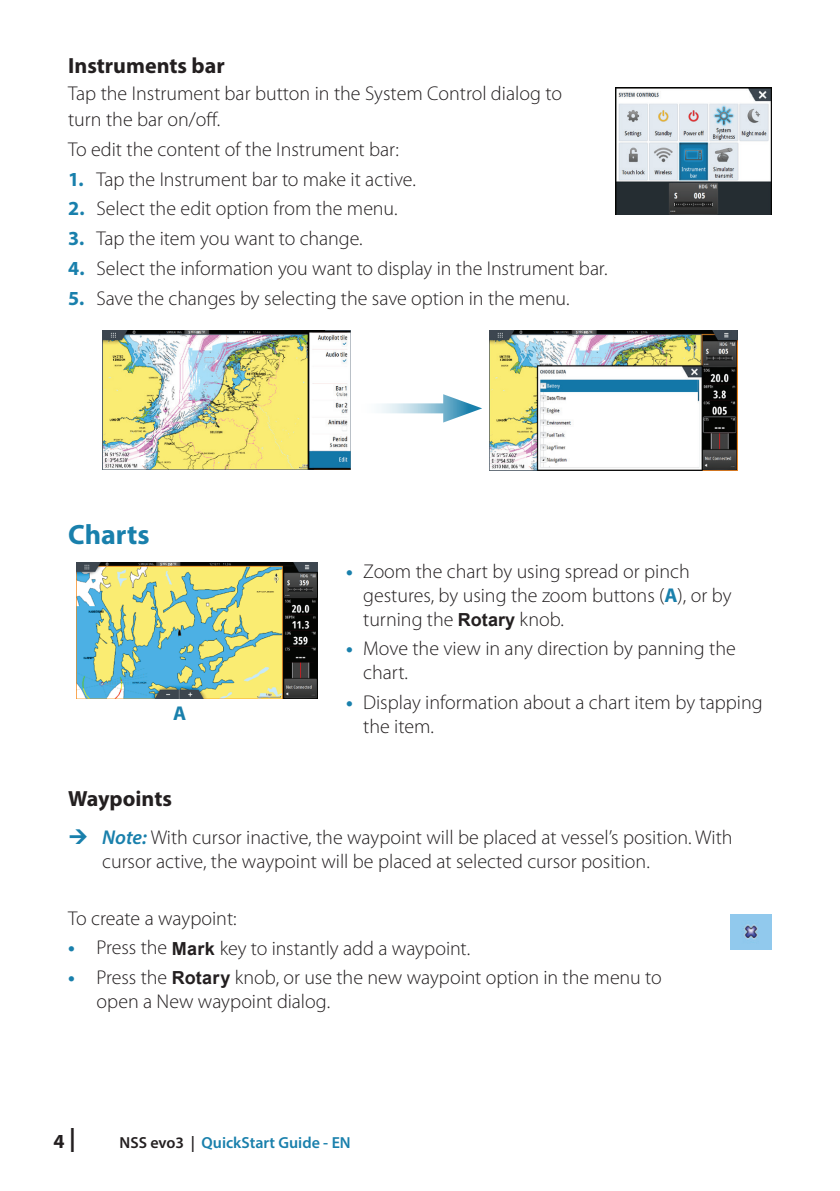
<style>
.page{position:relative;width:840px;height:1191px;background:#fff}
.page>*{position:absolute;margin:0;border:0;box-sizing:border-box;transform-origin:0 0}
.t1{font:700 28px "Myriad Pro";color:#1980ac}
.t2{font:700 22px "Myriad Pro";color:#231f20}
.t3{font:300 20px/24px "Myriad Pro";color:#231f20}
.t4{font:700 20px "Myriad Pro";color:#231f20}
.t5{font:700 20px "Myriad Pro";color:#1980ac}
.t6{font:600 16px "Myriad Pro";color:#1980ac}
.s1{font-weight:700;color:#1980ac}
.s2{font-family:"Arial";font-weight:700;font-size:18px}
.s3{font-weight:600;font-style:italic;color:#1980ac}
.s4{font-size:24px}
.s5{color:#231f20}
</style>
<div class="page">
<img style="left:102px;top:331px;width:248px;height:139px">
<img style="left:489px;top:331px;width:248px;height:139px">
<svg style="left:380px;top:403px;width:63px;height:10px"></svg>
<svg style="left:443px;top:394px;width:39px;height:28px"></svg>
<img style="left:76px;top:562px;width:241px;height:136px">
<img style="left:615px;top:87px;width:156px;height:128px">
<img style="left:730px;top:914px;width:41px;height:35px">
<p class="t2" style="left:68px;top:51px;width:158px">Instruments bar</p>
<p class="t3" style="left:68px;top:80px;width:495px;line-height:26.4px">Tap the Instrument bar button in the System Control dialog to turn the bar on/off.</p>
<p class="t3" style="left:68px;top:138px;width:332px">To edit the content of the Instrument bar:</p>
<p class="t3" style="left:68px;top:167px;width:349px"><span class="s1">1.</span> Tap the Instrument bar to make it active.</p>
<p class="t3" style="left:68px;top:197px;width:331px"><span class="s1">2.</span> Select the edit option from the menu.</p>
<p class="t3" style="left:68px;top:227px;width:296px"><span class="s1">3.</span> Tap the item you want to change.</p>
<p class="t3" style="left:68px;top:256px;width:540px"><span class="s1">4.</span> Select the information you want to display in the Instrument bar.</p>
<p class="t3" style="left:68px;top:286px;width:503px"><span class="s1">5.</span> Save the changes by selecting the save option in the menu.</p>
<h1 class="t1" style="left:68px;top:516px;width:83px">Charts</h1>
<p class="t5" style="left:173px;top:700px;width:15px">A</p>
<p class="t3" style="left:363px;top:559px;width:369px;text-indent:-17px"><span class="s1">•</span> Zoom the chart by using spread or pinch gestures, by using the zoom buttons (<span class="s1">A</span>), or by turning the <span class="s2">Rotary</span> knob.</p>
<p class="t3" style="left:363px;top:637px;width:374px;text-indent:-17px"><span class="s1">•</span> Move the view in any direction by panning the chart.</p>
<p class="t3" style="left:363px;top:690px;width:401px;text-indent:-17px"><span class="s1">•</span> Display information about a chart item by tapping the item.</p>
<p class="t2" style="left:68px;top:784px;width:105px">Waypoints</p>
<p class="t3" style="left:102px;top:826px;width:631px"><span class="s3">Note:</span> With cursor inactive, the waypoint will be placed at vessel’s position. With cursor active, the waypoint will be placed at selected cursor position.</p>
<p class="t3" style="left:68px;top:906px;width:170px">To create a waypoint:</p>
<p class="t3" style="left:68px;top:936px;width:403px"><span class="s1">•</span> Press the <span class="s2">Mark</span> key to instantly add a waypoint.</p>
<p class="t3" style="left:96px;top:965px;width:566px;text-indent:-28px"><span class="s1">•</span> Press the <span class="s2">Rotary</span> knob, or use the new waypoint option in the menu to open a New waypoint dialog.</p>
<p class="t4" style="left:53px;top:1128px;width:24px">4<span class="s4">|</span></p>
<p class="t6" style="left:119px;top:1132px;width:232px"><span class="s5">NSS evo3 |</span> QuickStart Guide - EN</p>
</div>
